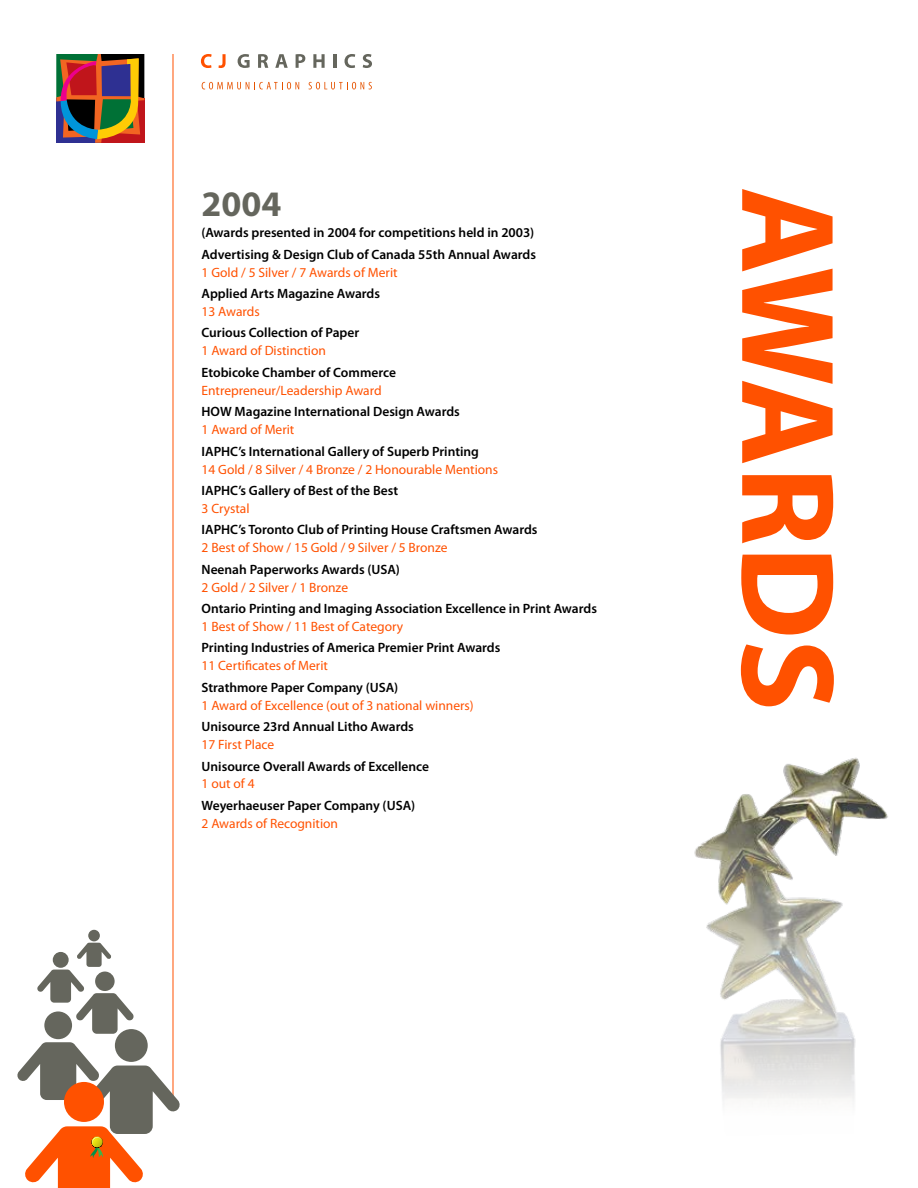
<style>
.page{position:relative;width:918px;height:1188px;background:#fff}
.page>*{position:absolute;margin:0;border:0;box-sizing:border-box;transform-origin:0 0}
.t1{font:700 36px "Myriad Pro";color:#65665d}
.t2{font:600 13.5px/21.3px "Myriad Pro";color:#000}
.t3{font:13.5px "Myriad Pro";color:#ff5100}
</style>
<div class="page">
<svg style="left:201px;top:54px;width:11px;height:14px"></svg>
<svg style="left:218px;top:54px;width:8px;height:14px"></svg>
<svg style="left:238px;top:54px;width:12px;height:14px"></svg>
<svg style="left:258px;top:54px;width:10px;height:14px"></svg>
<svg style="left:275px;top:54px;width:13px;height:14px"></svg>
<svg style="left:296px;top:54px;width:9px;height:14px"></svg>
<svg style="left:313px;top:54px;width:12px;height:14px"></svg>
<hr style="left:333px;top:54px;width:3px;height:14px;background:#65665d">
<svg style="left:345px;top:54px;width:10px;height:14px"></svg>
<svg style="left:363px;top:54px;width:9px;height:14px"></svg>
<svg style="left:202px;top:82px;width:97px;height:7px"></svg>
<svg style="left:309px;top:82px;width:63px;height:7px"></svg>
<svg style="left:56px;top:54px;width:88px;height:89px"></svg>
<hr style="left:173px;top:54px;width:1px;height:1051px;background:#ff5100">
<svg style="left:741px;top:189px;width:93px;height:508px;fill:#ff5405"></svg>
<div style="left:115px;top:1029px;width:33px;height:33px;background:#65665d;border-radius:50%"></div>
<div style="left:44px;top:1011px;width:28px;height:28px;background:#65665d;border-radius:50%"></div>
<svg style="left:17px;top:1042px;width:163px;height:146px"></svg>
<div style="left:88px;top:930px;width:12px;height:11px;background:#65665d;border-radius:50%"></div>
<svg style="left:37px;top:943px;width:97px;height:91px"></svg>
<img style="left:694px;top:697px;width:194px;height:404px">
<h1 class="t1" style="left:202px;top:180px;width:81px">2004</h1>
<p class="t2" style="left:202px;top:222px;width:336px">(Awards presented in 2004 for competitions held in 2003)<br>Advertising &amp; Design Club of Canada 55th Annual Awards</p>
<p class="t3" style="left:202px;top:264px;width:198px">1 Gold / 5 Silver / 7 Awards of Merit</p>
<p class="t2" style="left:202px;top:283px;width:180px">Applied Arts Magazine Awards</p>
<p class="t3" style="left:202px;top:303px;width:60px">13 Awards</p>
<p class="t2" style="left:202px;top:322px;width:159px">Curious Collection of Paper</p>
<p class="t3" style="left:202px;top:343px;width:126px">1 Award of Distinction</p>
<p class="t2" style="left:202px;top:361px;width:196px">Etobicoke Chamber of Commerce</p>
<p class="t3" style="left:202px;top:382px;width:182px">Entrepreneur/Leadership Award</p>
<p class="t2" style="left:202px;top:401px;width:260px">HOW Magazine International Design Awards</p>
<p class="t3" style="left:202px;top:421px;width:94px">1 Award of Merit</p>
<p class="t2" style="left:202px;top:440px;width:279px">IAPHC’s International Gallery of Superb Printing</p>
<p class="t3" style="left:202px;top:461px;width:298px">14 Gold / 8 Silver / 4 Bronze / 2 Honourable Mentions</p>
<p class="t2" style="left:202px;top:479px;width:198px">IAPHC’s Gallery of Best of the Best</p>
<p class="t3" style="left:202px;top:500px;width:50px">3 Crystal</p>
<p class="t2" style="left:202px;top:519px;width:337px">IAPHC’s Toronto Club of Printing House Craftsmen Awards</p>
<p class="t3" style="left:202px;top:539px;width:248px">2 Best of Show / 15 Gold / 9 Silver / 5 Bronze</p>
<p class="t2" style="left:202px;top:558px;width:200px">Neenah Paperworks Awards (USA)</p>
<p class="t3" style="left:202px;top:579px;width:148px">2 Gold / 2 Silver / 1 Bronze</p>
<p class="t2" style="left:202px;top:598px;width:397px">Ontario Printing and Imaging Association Excellence in Print Awards</p>
<p class="t3" style="left:202px;top:618px;width:203px">1 Best of Show / 11 Best of Category</p>
<p class="t2" style="left:202px;top:637px;width:300px">Printing Industries of America Premier Print Awards</p>
<p class="t3" style="left:202px;top:658px;width:128px">11 Certificates of Merit</p>
<p class="t2" style="left:202px;top:676px;width:198px">Strathmore Paper Company (USA)</p>
<p class="t3" style="left:202px;top:697px;width:274px">1 Award of Excellence (out of 3 national winners)</p>
<p class="t2" style="left:202px;top:716px;width:214px">Unisource 23rd Annual Litho Awards</p>
<p class="t3" style="left:202px;top:736px;width:74px">17 First Place</p>
<p class="t2" style="left:202px;top:755px;width:229px">Unisource Overall Awards of Excellence</p>
<p class="t3" style="left:202px;top:776px;width:55px">1 out of 4</p>
<p class="t2" style="left:202px;top:794px;width:215px">Weyerhaeuser Paper Company (USA)</p>
<p class="t3" style="left:202px;top:815px;width:138px">2 Awards of Recognition</p>
</div>
